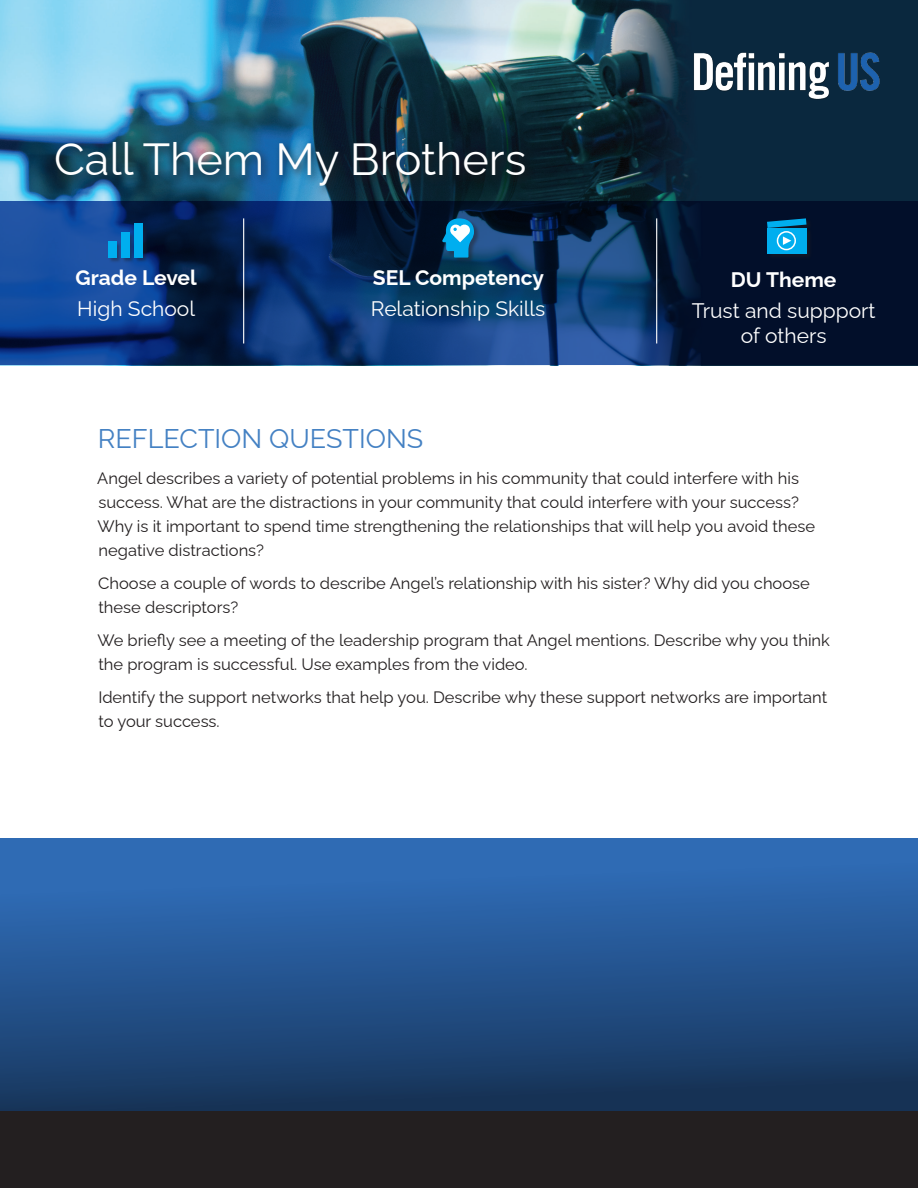
<style>
.page{position:relative;width:918px;height:1188px;background:#fff}
.page>*{position:absolute;margin:0;border:0;box-sizing:border-box;transform-origin:0 0}
.t1{font:45px "Raleway";color:#fff}
.t2{font:27px "Raleway";color:#4481c3}
.t3{font:21px/25.2px "Raleway";color:#fff;text-align:center}
.t4{font:700 21px "Raleway";color:#fff}
.t5{font:16.5px/24px "Raleway";color:#231f20}
</style>
<div class="page">
<img style="left:0;top:0;width:918px;height:202px">
<svg style="left:0;top:202px;width:918px;height:163px;background:#0a2a5a"></svg>
<div style="left:0;top:838px;width:918px;height:277px;background:linear-gradient(to bottom,#3272c1,#163357)"></div>
<div style="left:0;top:1111px;width:918px;height:77px;background:#231f20"></div>
<img style="left:680px;top:40px;width:220px;height:66px">
<div style="left:51px;top:138px;width:484px;height:59px;background:#231f20;opacity:.75"></div>
<div style="left:442px;top:218px;width:38px;height:46px;background:#231f20;opacity:.45"></div>
<svg style="left:442px;top:218px;width:32px;height:40px"></svg>
<div style="left:108px;top:223px;width:40px;height:41px;background:#231f20;opacity:.45"></div>
<div style="left:108px;top:241px;width:9px;height:17px;background:#00aeef"></div>
<div style="left:121px;top:232px;width:9px;height:26px;background:#00aeef"></div>
<div style="left:134px;top:223px;width:8px;height:35px;background:#00aeef"></div>
<div style="left:767px;top:218px;width:45px;height:42px;background:#231f20;opacity:.45"></div>
<div style="left:767px;top:228px;width:39px;height:26px;background:#00aeef"></div>
<svg style="left:767px;top:218px;width:39px;height:10px"></svg>
<div style="left:777px;top:231px;width:19px;height:19px;border:2px solid #fff;border-radius:50%"></div>
<svg style="left:783px;top:236px;width:8px;height:9px"></svg>
<hr style="left:656px;top:218px;width:1px;height:126px;background:#fff">
<hr style="left:243px;top:218px;width:1px;height:126px;background:#fff">
<h1 class="t1" style="left:54px;top:133px;width:474px">Call Them My Brothers</h1>
<p class="t4" style="left:76px;top:265px;width:123px">Grade Level</p>
<p class="t3" style="left:77px;top:296px;width:119px">High School</p>
<p class="t4" style="left:373px;top:265px;width:172px">SEL Competency</p>
<p class="t3" style="left:371px;top:296px;width:176px">Relationship Skills</p>
<p class="t4" style="left:731px;top:267px;width:107px">DU Theme</p>
<p class="t3" style="left:692px;top:298px;width:185px">Trust and suppport of others</p>
<h2 class="t2" style="left:98px;top:423px;width:327px">REFLECTION QUESTIONS</h2>
<p class="t5" style="left:97px;top:467px;width:719px">Angel describes a variety of potential problems in his community that could interfere with his success. What are the distractions in your community that could interfere with your success?<br>Why is it important to spend time strengthening the relationships that will help you avoid these negative distractions?</p>
<p class="t5" style="left:98px;top:572px;width:713px">Choose a couple of words to describe Angel’s relationship with his sister? Why did you choose these descriptors?</p>
<p class="t5" style="left:98px;top:629px;width:734px">We briefly see a meeting of the leadership program that Angel mentions. Describe why you think the program is successful. Use examples from the video.</p>
<p class="t5" style="left:98px;top:686px;width:730px">Identify the support networks that help you. Describe why these support networks are important to your success.</p>
</div>
